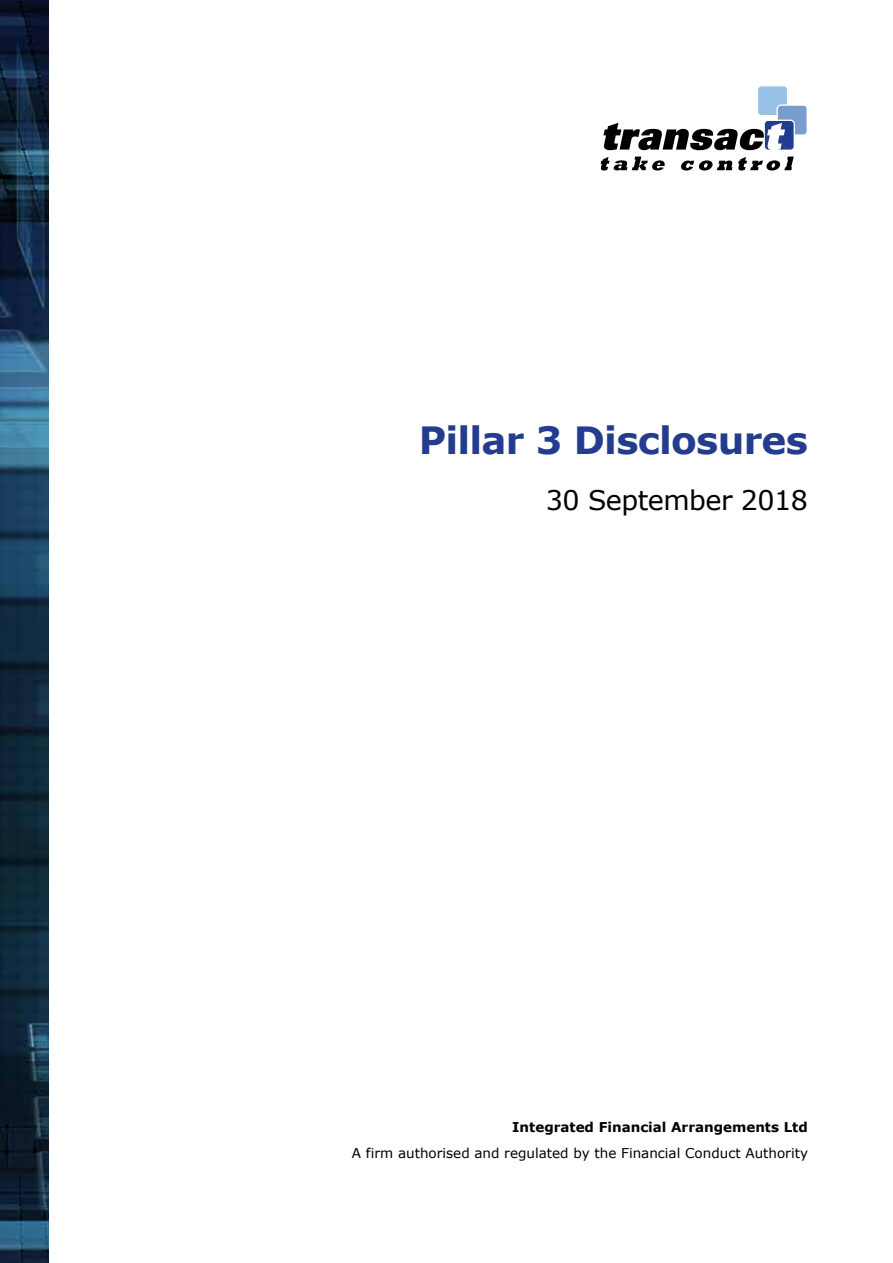
<style>
.page{position:relative;width:893px;height:1263px;background:#fff}
.page>*{position:absolute;margin:0;border:0;box-sizing:border-box;transform-origin:0 0}
.t1{font:700 37.5px "Verdana";letter-spacing:-.02em;color:#243c8e}
.t2{font:27px "Verdana";letter-spacing:-.02em;color:#000}
.t3{font:13.5px "Verdana";color:#000}
.t4{font:700 13.5px "Verdana";color:#000}
</style>
<div class="page">
<svg style="left:603px;top:86px;width:204px;height:65px"></svg>
<svg style="left:600px;top:157px;width:65px;height:14px"></svg>
<svg style="left:681px;top:157px;width:113px;height:14px"></svg>
<img style="left:0;top:0;width:49px;height:1263px">
<h1 class="t1" style="left:419px;top:416px;width:391px">Pillar 3 Disclosures</h1>
<h2 class="t2" style="left:546px;top:482px;width:264px">30 September 2018</h2>
<p class="t4" style="left:512px;top:1118px;width:297px">Integrated Financial Arrangements Ltd</p>
<p class="t3" style="left:352px;top:1144px;width:458px">A firm authorised and regulated by the Financial Conduct Authority</p>
</div>
